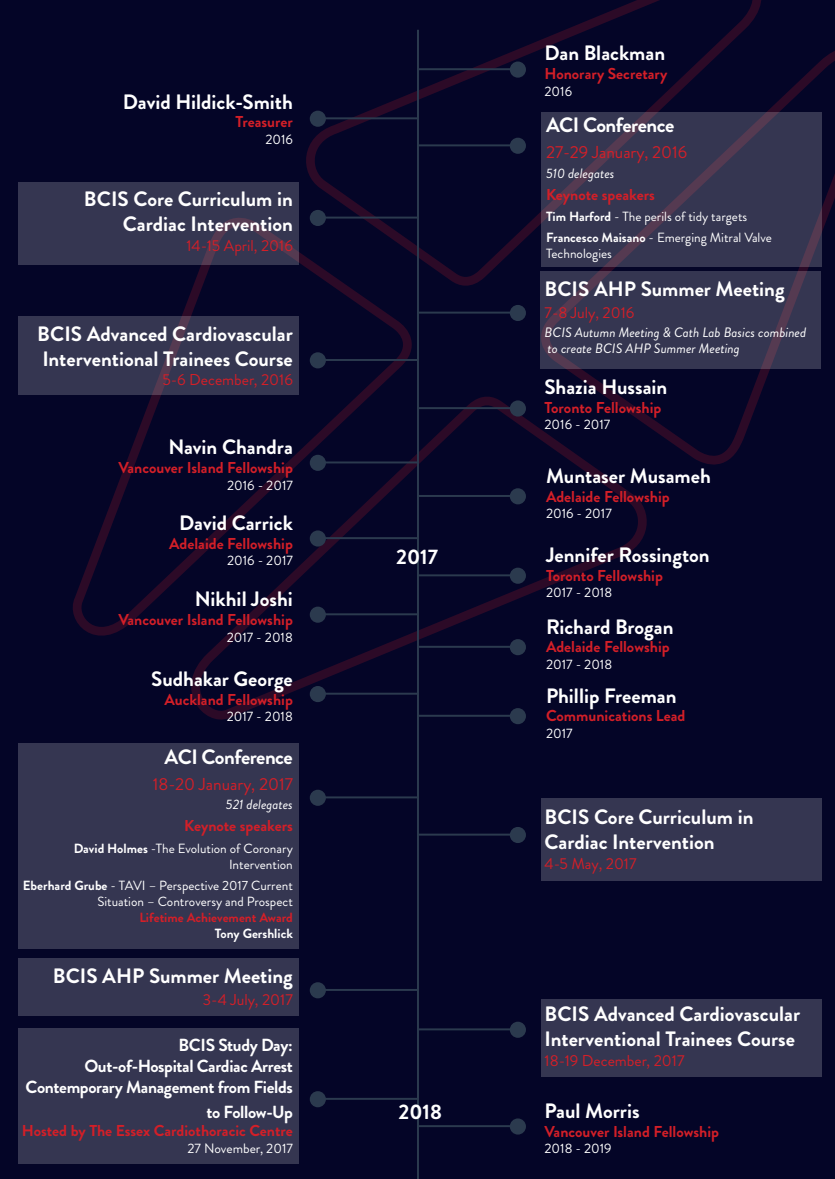
<style>
.page{position:relative;width:835px;height:1179px;background:#fff}
.page>*{position:absolute;margin:0;border:0;box-sizing:border-box;transform-origin:0 0}
.t1{font:700 21px "Brandon Grotesque";color:#fff}
.t2{font:700 20.79px/25px "Brandon Grotesque";color:#fff}
.t3{font:700 20.79px "Brandon Grotesque";letter-spacing:-.025em;color:#fff}
.t4{font:700 17.5px/21px "Brandon Grotesque";letter-spacing:-.02em;color:#fff;text-align:right}
.t5{font:17.32px "Brandon Grotesque";color:#d31f28}
.t6{font:700 15.75px "Brandon Grotesque";color:#d31f28}
.t7{font:15.75px "Brandon Grotesque";color:#d31f28}
.t8{font:13.61px "Brandon Grotesque";color:#fff}
.t9{font:italic 13.61px/16.3px "Brandon Grotesque";color:#fff}
.t10{font:13.3px/16px "Brandon Grotesque";color:#fff;text-align:right}
.t11{font:700 13.3px "Brandon Grotesque";color:#d31f28}
.t12{font:700 13.3px "Brandon Grotesque";color:#fff}
.s1{font-weight:700}
</style>
<div class="page">
<div style="left:0;top:0;width:834px;height:1179px;background:#040527"></div>
<svg style="left:70px;top:265px;width:358px;height:371px"></svg>
<svg style="left:177px;top:396px;width:470px;height:328px"></svg>
<svg style="left:525px;top:51px;width:309px;height:417px"></svg>
<svg style="left:292px;top:0;width:483px;height:287px"></svg>
<svg style="left:539px;top:271px;width:281px;height:97px;background:#373650"></svg>
<div style="left:18px;top:743px;width:281px;height:205px;background:#353651"></div>
<div style="left:18px;top:959px;width:281px;height:57px;background:#353651"></div>
<svg style="left:540px;top:112px;width:281px;height:154px;background:#373650"></svg>
<div style="left:540px;top:798px;width:281px;height:82px;background:#353651"></div>
<div style="left:540px;top:999px;width:281px;height:77px;background:#353651"></div>
<div style="left:18px;top:1028px;width:281px;height:136px;background:#353651"></div>
<div style="left:18px;top:182px;width:281px;height:83px;background:#353651"></div>
<div style="left:18px;top:316px;width:281px;height:78px;background:#353651"></div>
<hr style="left:417px;top:30px;width:2px;height:1149px;background:#2b3a4e">
<hr style="left:417px;top:68px;width:104px;height:2px;background:#2b3a4e">
<hr style="left:417px;top:312px;width:104px;height:2px;background:#2b3a4e">
<hr style="left:417px;top:407px;width:104px;height:2px;background:#2b3a4e">
<hr style="left:417px;top:495px;width:104px;height:2px;background:#2b3a4e">
<hr style="left:417px;top:574px;width:104px;height:2px;background:#2b3a4e">
<hr style="left:417px;top:646px;width:104px;height:2px;background:#2b3a4e">
<hr style="left:417px;top:715px;width:104px;height:2px;background:#2b3a4e">
<hr style="left:417px;top:833px;width:104px;height:2px;background:#2b3a4e">
<hr style="left:417px;top:1028px;width:104px;height:2px;background:#2b3a4e">
<hr style="left:417px;top:1125px;width:104px;height:2px;background:#2b3a4e">
<hr style="left:417px;top:144px;width:104px;height:2px;background:#2b3a4e">
<div style="left:509px;top:62px;width:17px;height:16px;background:#2b3a4e;border-radius:50%"></div>
<div style="left:509px;top:305px;width:17px;height:16px;background:#2b3a4e;border-radius:50%"></div>
<div style="left:509px;top:400px;width:17px;height:16px;background:#2b3a4e;border-radius:50%"></div>
<div style="left:509px;top:488px;width:17px;height:16px;background:#2b3a4e;border-radius:50%"></div>
<div style="left:509px;top:567px;width:17px;height:17px;background:#2b3a4e;border-radius:50%"></div>
<div style="left:509px;top:639px;width:17px;height:16px;background:#2b3a4e;border-radius:50%"></div>
<div style="left:509px;top:708px;width:17px;height:16px;background:#2b3a4e;border-radius:50%"></div>
<div style="left:509px;top:827px;width:17px;height:16px;background:#2b3a4e;border-radius:50%"></div>
<div style="left:509px;top:1021px;width:17px;height:17px;background:#2b3a4e;border-radius:50%"></div>
<div style="left:509px;top:1118px;width:17px;height:16px;background:#2b3a4e;border-radius:50%"></div>
<div style="left:509px;top:138px;width:17px;height:16px;background:#2b3a4e;border-radius:50%"></div>
<hr style="left:316px;top:117px;width:102px;height:2px;background:#2b3a4e">
<hr style="left:316px;top:217px;width:102px;height:2px;background:#2b3a4e">
<hr style="left:316px;top:359px;width:102px;height:2px;background:#2b3a4e">
<hr style="left:316px;top:461px;width:102px;height:2px;background:#2b3a4e">
<hr style="left:316px;top:537px;width:102px;height:2px;background:#2b3a4e">
<hr style="left:316px;top:613px;width:102px;height:2px;background:#2b3a4e">
<hr style="left:316px;top:693px;width:102px;height:1px;background:#2b3a4e">
<hr style="left:316px;top:796px;width:102px;height:2px;background:#2b3a4e">
<hr style="left:316px;top:989px;width:102px;height:2px;background:#2b3a4e">
<hr style="left:316px;top:1098px;width:102px;height:2px;background:#2b3a4e">
<div style="left:310px;top:111px;width:16px;height:16px;background:#2b3a4e;border-radius:50%"></div>
<div style="left:310px;top:210px;width:16px;height:16px;background:#2b3a4e;border-radius:50%"></div>
<div style="left:310px;top:352px;width:16px;height:16px;background:#2b3a4e;border-radius:50%"></div>
<div style="left:310px;top:455px;width:16px;height:16px;background:#2b3a4e;border-radius:50%"></div>
<div style="left:310px;top:530px;width:16px;height:16px;background:#2b3a4e;border-radius:50%"></div>
<div style="left:310px;top:606px;width:16px;height:17px;background:#2b3a4e;border-radius:50%"></div>
<div style="left:310px;top:686px;width:16px;height:16px;background:#2b3a4e;border-radius:50%"></div>
<div style="left:310px;top:789px;width:16px;height:17px;background:#2b3a4e;border-radius:50%"></div>
<div style="left:310px;top:982px;width:16px;height:16px;background:#2b3a4e;border-radius:50%"></div>
<div style="left:310px;top:1091px;width:16px;height:16px;background:#2b3a4e;border-radius:50%"></div>
<p class="t2" style="left:123px;top:89px;width:171px">David Hildick-Smith</p>
<p class="t6" style="left:235px;top:111px;width:59px">Treasurer</p>
<p class="t8" style="left:265px;top:130px;width:29px">2016</p>
<p class="t2" style="left:84px;top:186px;width:210px;text-align:right">BCIS Core Curriculum in<br>Cardiac Intervention</p>
<p class="t7" style="left:186px;top:234px;width:108px">14-15 April, 2016</p>
<p class="t2" style="left:37px;top:321px;width:257px">BCIS Advanced Cardiovascular<br>Interventional Trainees Course</p>
<p class="t7" style="left:162px;top:369px;width:132px">5-6 December, 2016</p>
<p class="t2" style="left:168px;top:435px;width:126px">Navin Chandra</p>
<p class="t6" style="left:118px;top:457px;width:176px">Vancouver Island Fellowship</p>
<p class="t8" style="left:227px;top:475px;width:67px">2016 - 2017</p>
<p class="t2" style="left:179px;top:511px;width:115px">David Carrick</p>
<p class="t6" style="left:169px;top:532px;width:125px">Adelaide Fellowship</p>
<p class="t8" style="left:227px;top:551px;width:67px">2016 - 2017</p>
<p class="t2" style="left:195px;top:587px;width:99px">Nikhil Joshi</p>
<p class="t6" style="left:118px;top:609px;width:176px">Vancouver Island Fellowship</p>
<p class="t8" style="left:227px;top:627px;width:68px">2017 - 2018</p>
<p class="t2" style="left:151px;top:666px;width:143px">Sudhakar George</p>
<p class="t6" style="left:164px;top:688px;width:130px">Auckland Fellowship</p>
<p class="t8" style="left:227px;top:707px;width:68px">2017 - 2018</p>
<p class="t3" style="left:165px;top:742px;width:130px">ACI Conference</p>
<p class="t5" style="left:153px;top:772px;width:141px">18-20 January, 2017</p>
<p class="t9" style="left:226px;top:796px;width:68px">521 delegates</p>
<p class="t6" style="left:184px;top:815px;width:110px">Keynote speakers</p>
<p class="t10" style="left:74px;top:840px;width:221px"><span class="s1">David Holmes</span> -The Evolution of Coronary<br>Intervention</p>
<p class="t10" style="left:23px;top:877px;width:271px"><span class="s1">Eberhard Grube</span> - TAVI – Perspective 2017 Current<br>Situation – Controversy and Prospect</p>
<p class="t11" style="left:139px;top:908px;width:155px">Lifetime Achievement Award</p>
<p class="t12" style="left:215px;top:924px;width:79px">Tony Gershlick</p>
<p class="t2" style="left:53px;top:964px;width:241px">BCIS AHP Summer Meeting</p>
<p class="t7" style="left:203px;top:989px;width:91px">3-4 July, 2017</p>
<p class="t4" style="left:26px;top:1034px;width:269px">BCIS Study Day:<br>Out-of-Hospital Cardiac Arrest<br>Contemporary Management from Fields</p>
<p class="t4" style="left:206px;top:1101px;width:88px">to Follow-Up</p>
<p class="t6" style="left:22px;top:1120px;width:272px">Hosted by The Essex Cardiothoracic Centre</p>
<p class="t8" style="left:187px;top:1138px;width:107px">27 November, 2017</p>
<p class="t1" style="left:396px;top:542px;width:43px">2017</p>
<p class="t1" style="left:398px;top:1096px;width:45px">2018</p>
<p class="t2" style="left:544px;top:41px;width:122px">Dan Blackman</p>
<p class="t6" style="left:544px;top:63px;width:124px">Honorary Secretary</p>
<p class="t8" style="left:544px;top:82px;width:29px">2016</p>
<p class="t3" style="left:546px;top:110px;width:130px">ACI Conference</p>
<p class="t5" style="left:546px;top:140px;width:143px">27-29 January, 2016</p>
<p class="t9" style="left:546px;top:165px;width:70px">510 delegates</p>
<p class="t6" style="left:546px;top:183px;width:110px">Keynote speakers</p>
<p class="t10" style="left:546px;top:207px;width:227px;line-height:20.9px;text-align:left"><span class="s1">Tim Harford</span> - The perils of tidy targets<br><span class="s1">Francesco Maisano</span> - Emerging Mitral Valve</p>
<p class="t10" style="left:546px;top:246px;width:67px">Technologies</p>
<p class="t2" style="left:544px;top:276px;width:241px">BCIS AHP Summer Meeting</p>
<p class="t7" style="left:544px;top:301px;width:91px">7-8 July, 2016</p>
<p class="t9" style="left:544px;top:324px;width:263px">BCIS Autumn Meeting &amp; Cath Lab Basics combined to create BCIS AHP Summer Meeting</p>
<p class="t2" style="left:544px;top:375px;width:124px">Shazia Hussain</p>
<p class="t6" style="left:544px;top:397px;width:118px">Toronto Fellowship</p>
<p class="t8" style="left:544px;top:415px;width:67px">2016 - 2017</p>
<p class="t2" style="left:546px;top:463px;width:166px">Muntaser Musameh</p>
<p class="t6" style="left:546px;top:485px;width:125px">Adelaide Fellowship</p>
<p class="t8" style="left:546px;top:504px;width:67px">2016 - 2017</p>
<p class="t2" style="left:546px;top:543px;width:165px">Jennifer Rossington</p>
<p class="t6" style="left:546px;top:564px;width:118px">Toronto Fellowship</p>
<p class="t8" style="left:546px;top:583px;width:68px">2017 - 2018</p>
<p class="t2" style="left:546px;top:614px;width:129px">Richard Brogan</p>
<p class="t6" style="left:546px;top:636px;width:125px">Adelaide Fellowship</p>
<p class="t8" style="left:546px;top:655px;width:68px">2017 - 2018</p>
<p class="t2" style="left:546px;top:683px;width:132px">Phillip Freeman</p>
<p class="t6" style="left:546px;top:705px;width:141px">Communications Lead</p>
<p class="t8" style="left:546px;top:724px;width:28px">2017</p>
<p class="t2" style="left:544px;top:805px;width:210px">BCIS Core Curriculum in<br>Cardiac Intervention</p>
<p class="t7" style="left:544px;top:853px;width:93px">4-5 May, 2017</p>
<p class="t2" style="left:544px;top:1001px;width:257px">BCIS Advanced Cardiovascular<br>Interventional Trainees Course</p>
<p class="t7" style="left:544px;top:1049px;width:141px">18-19 December, 2017</p>
<p class="t2" style="left:544px;top:1098px;width:96px">Paul Morris</p>
<p class="t6" style="left:544px;top:1120px;width:176px">Vancouver Island Fellowship</p>
<p class="t8" style="left:544px;top:1139px;width:69px">2018 - 2019</p>
</div>
